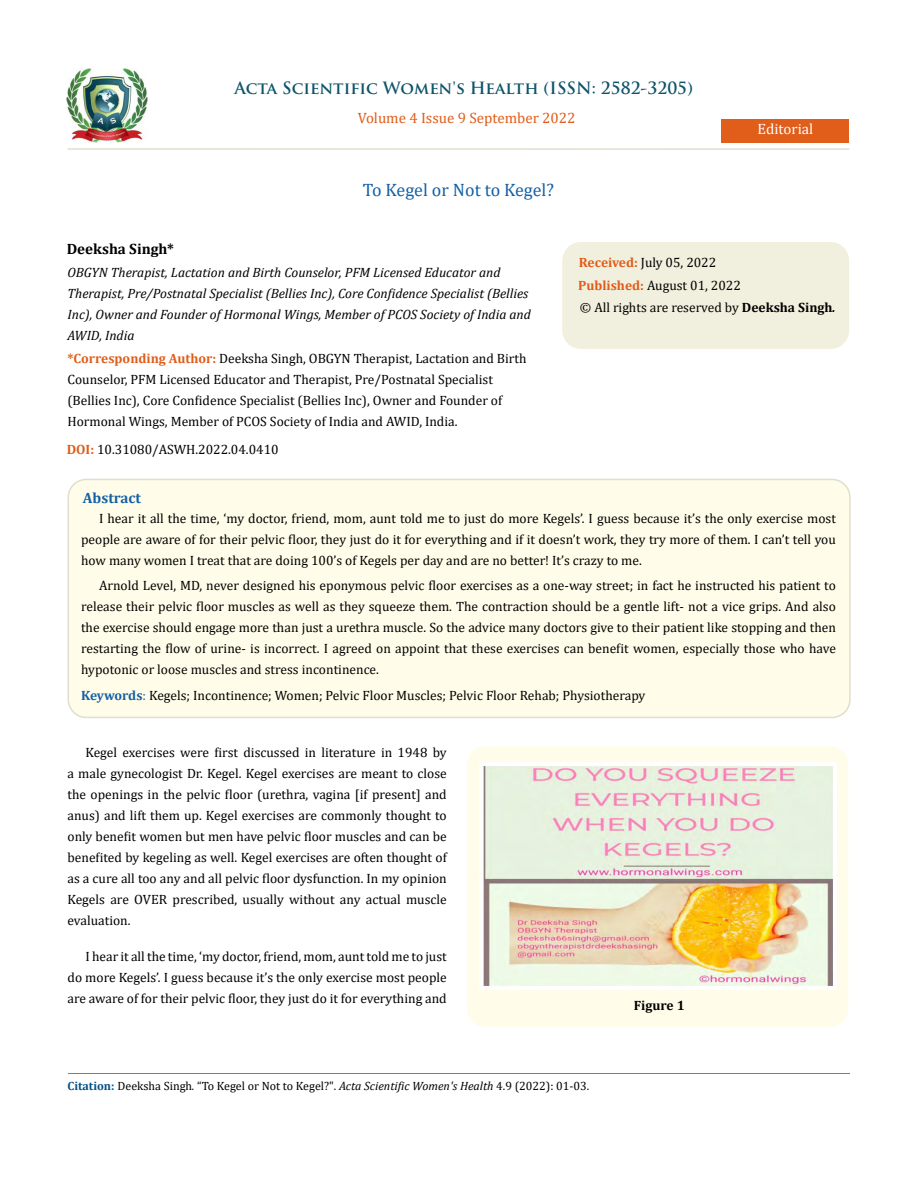
<style>
.page{position:relative;width:917px;height:1188px;background:#fff}
.page>*{position:absolute;margin:0;border:0;box-sizing:border-box;transform-origin:0 0}
.t1{font:18px "Cambria";color:#1560a6}
.t2{font:700 16.5px "Trajan Pro";color:#0e546a}
.t3{font:15px "Cambria";color:#e05d1a}
.t4{font:700 15px "Cambria";color:#000}
.t5{font:15px "Cambria";color:#fff}
.t6{font:700 15px "Cambria";color:#1560a6}
.t7{font:13.5px/21px "Cambria";color:#000;text-align:justify}
.t8{font:italic 13.5px/21px "Cambria";color:#000}
.t9{font:700 13.5px "Cambria";color:#000}
.t10{font:12px "Cambria";color:#000}
.s1{font-weight:700;color:#e05d1a}
.s2{font-weight:700}
.s3{font-weight:700;font-style:italic}
.s4{font-weight:700;color:#1560a6}
.s5{color:#1560a6}
.s6{font-weight:700;color:#035089}
.s7{font-style:italic}
</style>
<div class="page">
<img style="left:67px;top:68px;width:80px;height:74px">
<div style="left:721px;top:119px;width:128px;height:23px;background:#e05d1a"></div>
<div style="left:563px;top:243px;width:285px;height:105px;background:#f1f0de;border-radius:18px"></div>
<div style="left:562px;top:242px;width:287px;height:107px;border:2px solid #f1f0de;border-radius:18px"></div>
<div style="left:68px;top:479px;width:781px;height:238px;background:#fffde9;border-radius:18px"></div>
<div style="left:67px;top:479px;width:783px;height:239px;border:2px solid #e0dfcd;border-radius:18px"></div>
<div style="left:467px;top:746px;width:381px;height:281px;background:#fffde9;border-radius:18px"></div>
<img style="left:479px;top:762px;width:357px;height:227px">
<hr style="left:68px;top:1073px;width:781px;height:1px;background:#e05d1a">
<hr style="left:67px;top:148px;width:782px;height:2px;background:#e0dfcd">
<p class="t2" style="left:234px;top:77px;width:460px">Acta Scientific Women's Health (ISSN: 2582-3205)</p>
<p class="t3" style="left:358px;top:109px;width:219px">Volume 4 Issue 9 September 2022</p>
<h1 class="t1" style="left:363px;top:180px;width:193px">To Kegel or Not to Kegel?</h1>
<p class="t5" style="left:757px;top:120px;width:57px">Editorial</p>
<p class="t4" style="left:67px;top:239px;width:109px">Deeksha Singh*</p>
<p class="t8" style="left:67px;top:261px;width:465px">OBGYN Therapist, Lactation and Birth Counselor, PFM Licensed Educator and Therapist, Pre/Postnatal Specialist (Bellies Inc), Core Confidence Specialist (Bellies Inc), Owner and Founder of Hormonal Wings, Member of PCOS Society of India and AWID, India</p>
<p class="t7" style="left:67px;top:348px;width:460px;text-align:left"><span class="s1">*Corresponding Author:</span> Deeksha Singh, OBGYN Therapist, Lactation and Birth Counselor, PFM Licensed Educator and Therapist, Pre/Postnatal Specialist (Bellies Inc), Core Confidence Specialist (Bellies Inc), Owner and Founder of Hormonal Wings, Member of PCOS Society of India and AWID, India.</p>
<p class="t7" style="left:67px;top:439px;width:213px"><span class="s1">DOI:</span> 10.31080/ASWH.2022.04.0410</p>
<p class="t7" style="left:578px;top:251px;width:164px;line-height:23px"><span class="s1">Received:</span> July 05, 2022<br><span class="s1">Published:</span> August 01, 2022</p>
<p class="t7" style="left:580px;top:297px;width:257px">© All rights are reserved by <span class="s2">Deeksha Singh</span><span class="s3">.</span></p>
<p class="t6" style="left:83px;top:487px;width:60px">Abstract</p>
<p class="t7" style="left:81px;top:508px;width:756px;text-indent:18px">I hear it all the time, ‘my doctor, friend, mom, aunt told me to just do more Kegels’. I guess because it’s the only exercise most people are aware of for their pelvic floor, they just do it for everything and if it doesn’t work, they try more of them. I can’t tell you how many women I treat that are doing 100’s of Kegels per day and are no better! It’s crazy to me.</p>
<p class="t7" style="left:81px;top:575px;width:756px;text-indent:18px">Arnold Level, MD, never designed his eponymous pelvic floor exercises as a one-way street; in fact he instructed his patient to release their pelvic floor muscles as well as they squeeze them. The contraction should be a gentle lift- not a vice grips. And also the exercise should engage more than just a urethra muscle. So the advice many doctors give to their patient like stopping and then restarting the flow of urine- is incorrect. I agreed on appoint that these exercises can benefit women, especially those who have hypotonic or loose muscles and stress incontinence.</p>
<p class="t7" style="left:81px;top:685px;width:566px"><span class="s4">Keywords</span><span class="s5">:</span> Kegels; Incontinence; Women; Pelvic Floor Muscles; Pelvic Floor Rehab; Physiotherapy</p>
<p class="t7" style="left:67px;top:742px;width:381px;text-indent:18px">Kegel exercises were first discussed in literature in 1948 by a male gynecologist Dr. Kegel. Kegel exercises are meant to close the openings in the pelvic floor (urethra, vagina [if present] and anus) and lift them up. Kegel exercises are commonly thought to only benefit women but men have pelvic floor muscles and can be benefited by kegeling as well. Kegel exercises are often thought of as a cure all too any and all pelvic floor dysfunction. In my opinion Kegels are OVER prescribed, usually without any actual muscle evaluation.</p>
<p class="t7" style="left:67px;top:946px;width:381px;text-indent:18px">I hear it all the time, ‘my doctor, friend, mom, aunt told me to just do more Kegels’. I guess because it’s the only exercise most people are aware of for their pelvic floor, they just do it for everything and</p>
<p class="t10" style="left:68px;top:1079px;width:523px"><span class="s6">Citation:</span> Deeksha Singh<span class="s7">.</span> “To Kegel or Not to Kegel?". <span class="s7">Acta Scientific Women's Health</span> 4.9 (2022): 01-03.</p>
<p class="t9" style="left:633px;top:996px;width:52px">Figure 1</p>
</div>
